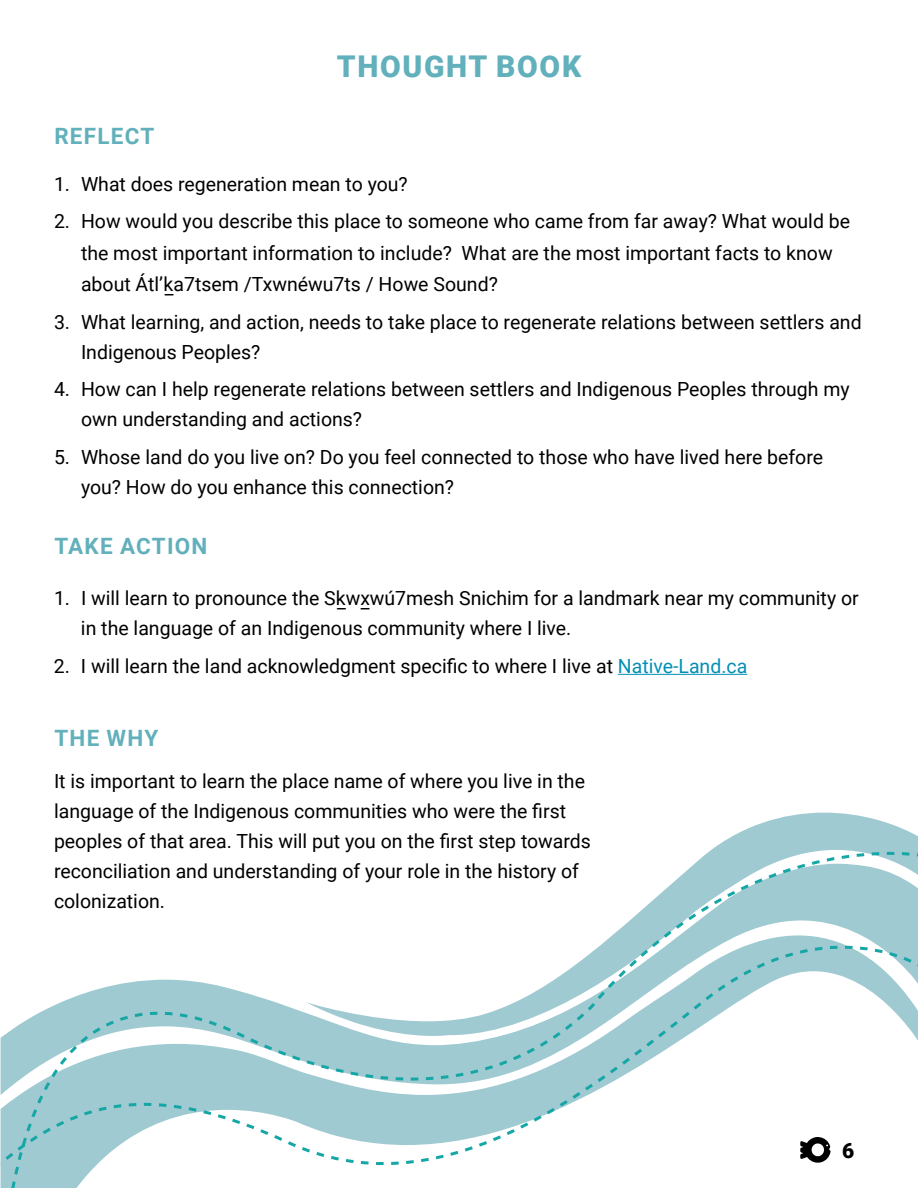
<style>
.page{position:relative;width:918px;height:1188px;background:#fff}
.page>*{position:absolute;margin:0;border:0;box-sizing:border-box;transform-origin:0 0}
.t1{font:900 30px "Roboto";letter-spacing:.055em;color:#61b0bb}
.t2{font:700 22.5px "Roboto";letter-spacing:.055em;color:#61b0bb}
.t3{font:900 21px "Roboto";color:#000}
.t4{font:19.5px/30px "Roboto";color:#000}
.s1{color:#028fb4}
</style>
<div class="page">
<svg style="left:760px;top:813px;width:130px;height:11px"></svg>
<svg style="left:0;top:824px;width:918px;height:364px"></svg>
<hr style="left:618px;top:674px;width:129px;height:1px;background:#028fb4">
<svg style="left:800px;top:1137px;width:31px;height:26px"></svg>
<h1 class="t1" style="left:337px;top:45px;width:246px">THOUGHT BOOK</h1>
<p class="t2" style="left:54px;top:121px;width:101px">REFLECT</p>
<p class="t4" style="left:54px;top:168px;width:355px">1. What does regeneration mean to you?</p>
<p class="t4" style="left:81px;top:205px;width:771px;line-height:31.5px;text-indent:-27px">2. How would you describe this place to someone who came from far away? What would be the most important information to include? What are the most important facts to know about Átl’k_a7tsem /Txwnéwu7ts / Howe Sound?</p>
<p class="t4" style="left:81px;top:306px;width:782px;text-indent:-27px">3. What learning, and action, needs to take place to regenerate relations between settlers and<br>Indigenous Peoples?</p>
<p class="t4" style="left:81px;top:374px;width:770px;text-indent:-27px">4. How can I help regenerate relations between settlers and Indigenous Peoples through my own understanding and actions?</p>
<p class="t4" style="left:81px;top:441px;width:744px;text-indent:-27px">5. Whose land do you live on? Do you feel connected to those who have lived here before you? How do you enhance this connection?</p>
<p class="t2" style="left:54px;top:530px;width:155px">TAKE ACTION</p>
<p class="t4" style="left:81px;top:583px;width:779px;text-indent:-27px">1. I will learn to pronounce the Sk_wx_wú7mesh Snichim for a landmark near my community or in the language of an Indigenous community where I live.</p>
<p class="t4" style="left:54px;top:650px;width:695px">2. I will learn the land acknowledgment specific to where I live at <span class="s1">Native-Land.ca</span></p>
<p class="t2" style="left:54px;top:722px;width:105px">THE WHY</p>
<p class="t4" style="left:54px;top:765px;width:538px">It is important to learn the place name of where you live in the language of the Indigenous communities who were the first peoples of that area. This will put you on the first step towards reconciliation and understanding of your role in the history of colonization.</p>
<p class="t3" style="left:842px;top:1135px;width:14px">6</p>
</div>
